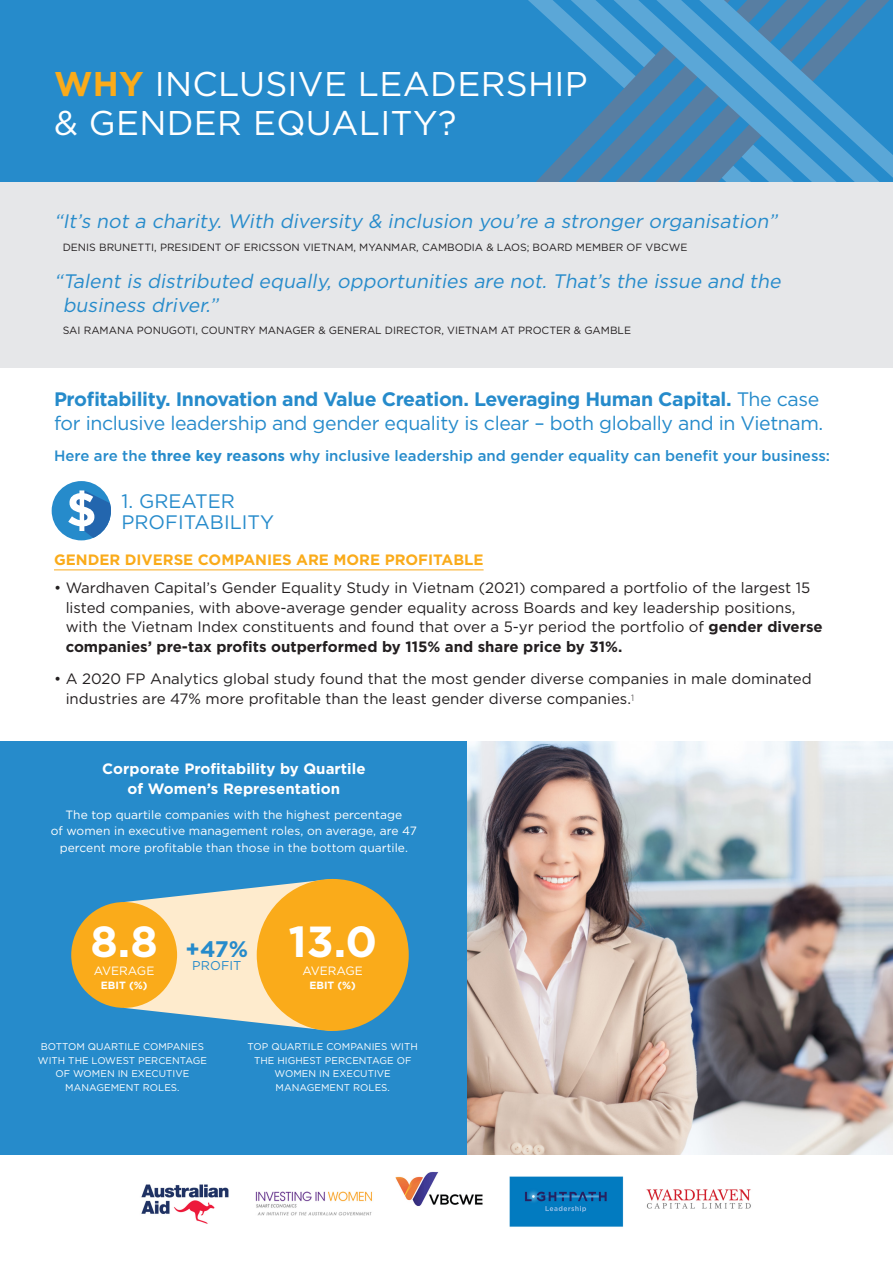
<style>
.page{position:relative;width:893px;height:1263px;background:#fff}
.page>*{position:absolute;margin:0;border:0;box-sizing:border-box;transform-origin:0 0}
.t1{font:700 43.5px "Gotham";color:#fff}
.t2{font:34.35px/38.8px "Gotham";letter-spacing:.01em;color:#fff}
.t3{font:700 22.5px "Gotham";color:#268bcb}
.t4{font:italic 19.5px/24px "Gotham";color:#268bcb}
.t5{font:19.5px/24px "Gotham";letter-spacing:-.02em;color:#268bcb}
.t6{font:19.5px/21px "Gotham";color:#268bcb}
.t7{font:15px/19.5px "Gotham";color:#231f20}
.t8{font:500 15px "Gotham";color:#268bcb}
.t9{font:700 15px/19.5px "Gotham";letter-spacing:.005em;color:#fff;text-align:center}
.t10{font:700 15px "Gotham";color:#faab1a}
.t11{font:12.75px "Gotham";letter-spacing:.005em;color:#268bcb}
.t12{font:12px/16.5px "Gotham";letter-spacing:.005em;color:#fff;text-align:center}
.t13{font:10.5px "Gotham";color:#231f20}
.t14{font:700 10.5px "Gotham";color:#fff}
.t15{font:9.75px/13.5px "Gotham";letter-spacing:.005em;color:#fff;text-align:center}
.s1{font-weight:700;color:#faab1a}
.s2{font-weight:700}
</style>
<div class="page">
<img style="left:141px;top:1172px;width:610px;height:55px">
<div style="left:0;top:182px;width:893px;height:186px;background:#e6e7e9"></div>
<div style="left:0;top:0;width:893px;height:182px;background:#268bcb"></div>
<svg style="left:528px;top:0;width:365px;height:182px"></svg>
<hr style="left:54px;top:569px;width:430px;height:1px;background:#faab1a">
<div style="left:0;top:741px;width:468px;height:414px;background:#268bcb"></div>
<img style="left:468px;top:741px;width:425px;height:414px">
<svg style="left:125px;top:879px;width:199px;height:152px"></svg>
<div style="left:71px;top:902px;width:106px;height:106px;background:#faab1a;border-radius:50%"></div>
<div style="left:257px;top:879px;width:152px;height:152px;background:#faab1a;border-radius:50%"></div>
<div style="left:52px;top:481px;width:59px;height:59px;background:#268bcb;border-radius:50%"></div>
<svg style="left:68px;top:490px;width:43px;height:50px"></svg>
<p class="t2" style="left:54px;top:64px;width:535px"><span class="s1">WHY</span> INCLUSIVE LEADERSHIP &amp; GENDER EQUALITY?</p>
<p class="t4" style="left:54px;top:209px;width:728px">“It’s not a charity. With diversity &amp; inclusion you’re a stronger organisation”</p>
<p class="t13" style="left:63px;top:241px;width:626px">DENIS BRUNETTI, PRESIDENT OF ERICSSON VIETNAM, MYANMAR, CAMBODIA &amp; LAOS; BOARD MEMBER OF VBCWE</p>
<p class="t4" style="left:63px;top:268px;width:723px;text-indent:-9px">“Talent is distributed equally, opportunities are not. That’s the issue and the business driver.”</p>
<p class="t13" style="left:63px;top:324px;width:570px">SAI RAMANA PONUGOTI, COUNTRY MANAGER &amp; GENERAL DIRECTOR, VIETNAM AT PROCTER &amp; GAMBLE</p>
<p class="t5" style="left:54px;top:387px;width:771px"><span class="s2">Profitability. Innovation and Value Creation. Leveraging Human Capital.</span> The case for inclusive leadership and gender equality is clear – both globally and in Vietnam.</p>
<p class="t8" style="left:54px;top:447px;width:778px">Here are the <span class="s2">three key reasons</span> why inclusive leadership and gender equality can benefit your business:</p>
<p class="t6" style="left:121px;top:490px;width:154px">1. GREATER<br>PROFITABILITY</p>
<p class="t10" style="left:54px;top:551px;width:431px">GENDER DIVERSE COMPANIES ARE MORE PROFITABLE</p>
<p class="t7" style="left:66px;top:578px;width:759px;text-indent:-12px">• Wardhaven Capital’s Gender Equality Study in Vietnam (2021) compared a portfolio of the largest 15 listed companies, with above-average gender equality across Boards and key leadership positions, with the Vietnam Index constituents and found that over a 5-yr period the portfolio of <span class="s2">gender diverse companies’ pre-tax profits outperformed by 115% and share price by 31%.</span></p>
<p class="t7" style="left:66px;top:669px;width:748px;text-indent:-12px">• A 2020 FP Analytics global study found that the most gender diverse companies in male dominated industries are 47% more profitable than the least gender diverse companies.<sup>1</sup></p>
<p class="t9" style="left:102px;top:759px;width:265px">Corporate Profitability by Quartile of Women’s Representation</p>
<p class="t12" style="left:51px;top:806px;width:368px">The top quartile companies with the highest percentage<br>of women in executive management roles, on average, are 47 percent more profitable than those in the bottom quartile.</p>
<p class="t1" style="left:91px;top:917px;width:69px">8.8</p>
<p class="t12" style="left:94px;top:963px;width:62px">AVERAGE</p>
<p class="t14" style="left:101px;top:979px;width:48px">EBIT (%)</p>
<p class="t3" style="left:186px;top:935px;width:64px">+47%</p>
<p class="t11" style="left:192px;top:958px;width:51px">PROFIT</p>
<p class="t1" style="left:288px;top:917px;width:90px">13.0</p>
<p class="t12" style="left:302px;top:963px;width:62px">AVERAGE</p>
<p class="t14" style="left:309px;top:979px;width:48px">EBIT (%)</p>
<p class="t15" style="left:38px;top:1040px;width:171px">BOTTOM QUARTILE COMPANIES<br>WITH THE LOWEST PERCENTAGE<br>OF WOMEN IN EXECUTIVE<br>MANAGEMENT ROLES.</p>
<p class="t15" style="left:248px;top:1040px;width:172px">TOP QUARTILE COMPANIES WITH<br>THE HIGHEST PERCENTAGE OF<br>WOMEN IN EXECUTIVE<br>MANAGEMENT ROLES.</p>
</div>
